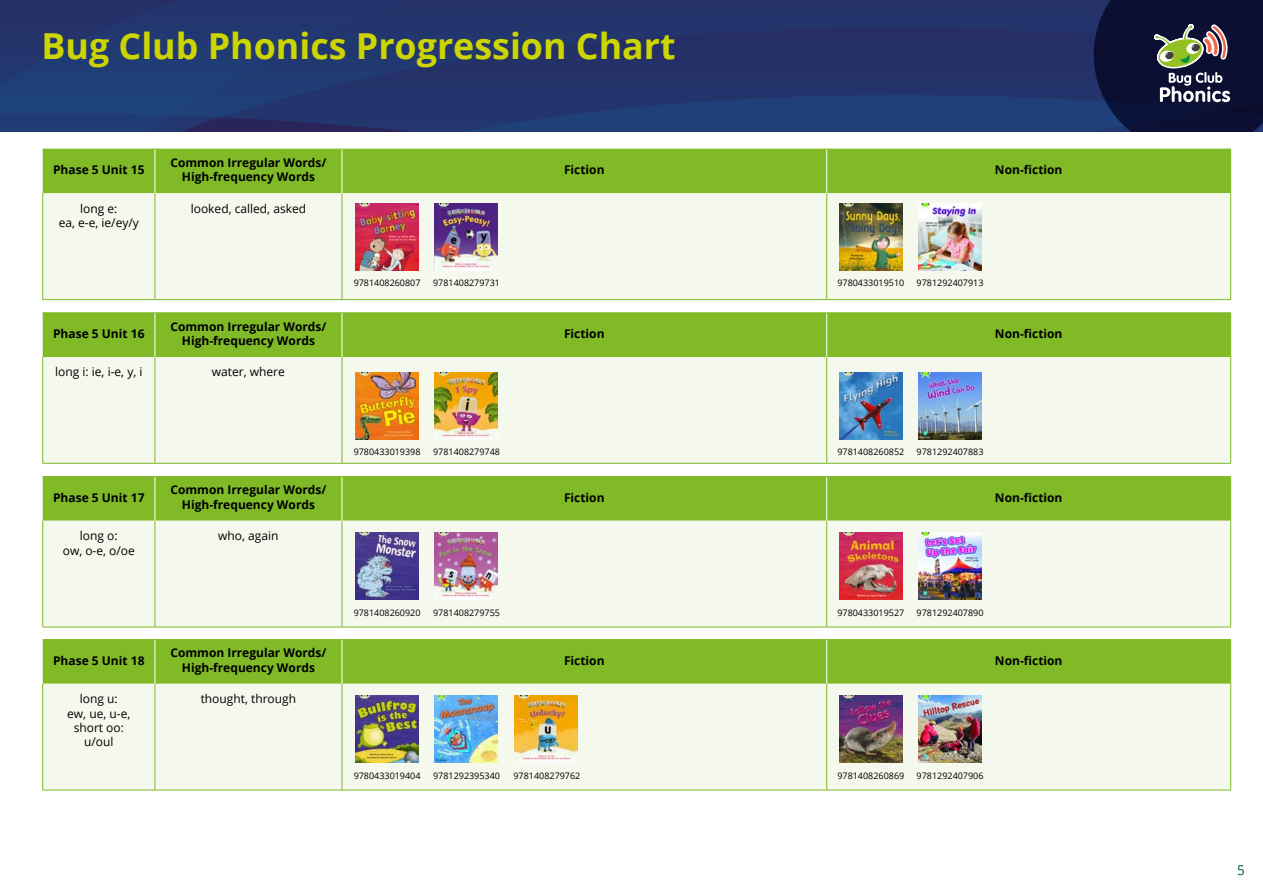
<style>
.page{position:relative;width:1263px;height:893px;background:#fff}
.page>*{position:absolute;margin:0;border:0;box-sizing:border-box;transform-origin:0 0}
.t1{font:700 35.85px "Open Sans";color:#cdd500}
.t2{font:13.5px "Open Sans";color:#00602f}
.t3{font:700 12px/14.4px "Open Sans";color:#000;text-align:center}
.t4{font:12px/14.4px "Open Sans";color:#000;text-align:center}
.t5{font:9px "Open Sans";color:#000}
</style>
<div class="page">
<svg style="left:0;top:0;width:1263px;height:132px;background:#223468"></svg>
<div style="left:43px;top:150px;width:1187px;height:43px;background:#80ba27"></div>
<div style="left:43px;top:193px;width:1187px;height:106px;background:#f5f8ed"></div>
<hr style="left:155px;top:149px;width:1px;height:44px;background:#fff">
<hr style="left:826px;top:149px;width:1px;height:44px;background:#fff">
<hr style="left:42px;top:193px;width:1px;height:106px;background:#80ba27">
<hr style="left:155px;top:193px;width:1px;height:106px;background:#80ba27">
<hr style="left:43px;top:299px;width:112px;height:1px;background:#80ba27">
<hr style="left:155px;top:299px;width:187px;height:1px;background:#80ba27">
<hr style="left:342px;top:299px;width:485px;height:1px;background:#80ba27">
<hr style="left:827px;top:299px;width:404px;height:1px;background:#80ba27">
<hr style="left:342px;top:193px;width:1px;height:106px;background:#80ba27">
<hr style="left:826px;top:193px;width:1px;height:106px;background:#80ba27">
<hr style="left:1230px;top:193px;width:1px;height:106px;background:#80ba27">
<hr style="left:43px;top:149px;width:112px;height:1px;background:#80ba27">
<hr style="left:155px;top:149px;width:187px;height:1px;background:#80ba27">
<hr style="left:342px;top:149px;width:485px;height:1px;background:#80ba27">
<hr style="left:827px;top:149px;width:404px;height:1px;background:#80ba27">
<hr style="left:1230px;top:149px;width:1px;height:44px;background:#80ba27">
<hr style="left:342px;top:149px;width:1px;height:44px;background:#fff">
<img style="left:356px;top:203px;width:62px;height:67px">
<img style="left:435px;top:203px;width:62px;height:67px">
<img style="left:840px;top:203px;width:62px;height:67px">
<img style="left:919px;top:203px;width:62px;height:67px">
<div style="left:43px;top:313px;width:1187px;height:44px;background:#80ba27"></div>
<div style="left:43px;top:357px;width:1187px;height:106px;background:#f5f8ed"></div>
<hr style="left:155px;top:313px;width:1px;height:44px;background:#fff">
<hr style="left:826px;top:313px;width:1px;height:44px;background:#fff">
<hr style="left:42px;top:357px;width:1px;height:106px;background:#80ba27">
<hr style="left:155px;top:357px;width:1px;height:106px;background:#80ba27">
<hr style="left:43px;top:463px;width:112px;height:1px;background:#80ba27">
<hr style="left:155px;top:463px;width:187px;height:1px;background:#80ba27">
<hr style="left:342px;top:463px;width:485px;height:1px;background:#80ba27">
<hr style="left:827px;top:463px;width:404px;height:1px;background:#80ba27">
<hr style="left:342px;top:357px;width:1px;height:106px;background:#80ba27">
<hr style="left:826px;top:357px;width:1px;height:106px;background:#80ba27">
<hr style="left:1230px;top:357px;width:1px;height:106px;background:#80ba27">
<hr style="left:43px;top:312px;width:112px;height:1px;background:#80ba27">
<hr style="left:155px;top:312px;width:187px;height:1px;background:#80ba27">
<hr style="left:342px;top:312px;width:485px;height:1px;background:#80ba27">
<hr style="left:827px;top:312px;width:404px;height:1px;background:#80ba27">
<hr style="left:1230px;top:313px;width:1px;height:44px;background:#80ba27">
<hr style="left:342px;top:313px;width:1px;height:44px;background:#fff">
<img style="left:356px;top:372px;width:62px;height:67px">
<img style="left:435px;top:372px;width:62px;height:67px">
<img style="left:840px;top:372px;width:62px;height:67px">
<img style="left:919px;top:372px;width:62px;height:67px">
<div style="left:43px;top:477px;width:1187px;height:44px;background:#80ba27"></div>
<div style="left:43px;top:521px;width:1187px;height:106px;background:#f5f8ed"></div>
<hr style="left:155px;top:477px;width:1px;height:44px;background:#fff">
<hr style="left:826px;top:477px;width:1px;height:44px;background:#fff">
<hr style="left:42px;top:521px;width:1px;height:106px;background:#80ba27">
<hr style="left:155px;top:521px;width:1px;height:106px;background:#80ba27">
<hr style="left:43px;top:627px;width:112px;height:1px;background:#80ba27">
<hr style="left:155px;top:627px;width:187px;height:1px;background:#80ba27">
<hr style="left:342px;top:627px;width:485px;height:1px;background:#80ba27">
<hr style="left:827px;top:627px;width:404px;height:1px;background:#80ba27">
<hr style="left:342px;top:521px;width:1px;height:106px;background:#80ba27">
<hr style="left:826px;top:521px;width:1px;height:106px;background:#80ba27">
<hr style="left:1230px;top:521px;width:1px;height:106px;background:#80ba27">
<hr style="left:43px;top:476px;width:112px;height:1px;background:#80ba27">
<hr style="left:155px;top:476px;width:187px;height:1px;background:#80ba27">
<hr style="left:342px;top:476px;width:485px;height:1px;background:#80ba27">
<hr style="left:827px;top:476px;width:404px;height:1px;background:#80ba27">
<hr style="left:1230px;top:477px;width:1px;height:44px;background:#80ba27">
<hr style="left:342px;top:477px;width:1px;height:44px;background:#fff">
<img style="left:356px;top:532px;width:62px;height:67px">
<img style="left:435px;top:532px;width:62px;height:67px">
<img style="left:840px;top:532px;width:62px;height:67px">
<img style="left:919px;top:532px;width:62px;height:67px">
<div style="left:43px;top:640px;width:1187px;height:44px;background:#80ba27"></div>
<div style="left:43px;top:684px;width:1187px;height:106px;background:#f5f8ed"></div>
<hr style="left:155px;top:640px;width:1px;height:44px;background:#fff">
<hr style="left:826px;top:640px;width:1px;height:44px;background:#fff">
<hr style="left:42px;top:684px;width:1px;height:106px;background:#80ba27">
<hr style="left:155px;top:684px;width:1px;height:106px;background:#80ba27">
<hr style="left:43px;top:790px;width:112px;height:1px;background:#80ba27">
<hr style="left:155px;top:790px;width:187px;height:1px;background:#80ba27">
<hr style="left:342px;top:790px;width:485px;height:1px;background:#80ba27">
<hr style="left:827px;top:790px;width:404px;height:1px;background:#80ba27">
<hr style="left:342px;top:684px;width:1px;height:106px;background:#80ba27">
<hr style="left:826px;top:684px;width:1px;height:106px;background:#80ba27">
<hr style="left:1230px;top:684px;width:1px;height:106px;background:#80ba27">
<hr style="left:43px;top:639px;width:112px;height:1px;background:#80ba27">
<hr style="left:155px;top:639px;width:187px;height:1px;background:#80ba27">
<hr style="left:342px;top:639px;width:485px;height:1px;background:#80ba27">
<hr style="left:827px;top:639px;width:404px;height:1px;background:#80ba27">
<hr style="left:1230px;top:640px;width:1px;height:44px;background:#80ba27">
<hr style="left:342px;top:640px;width:1px;height:44px;background:#fff">
<img style="left:356px;top:695px;width:62px;height:67px">
<img style="left:435px;top:695px;width:62px;height:67px">
<img style="left:515px;top:695px;width:63px;height:67px">
<img style="left:840px;top:695px;width:62px;height:67px">
<img style="left:919px;top:695px;width:62px;height:67px">
<h1 class="t1" style="left:41px;top:20px;width:636px">Bug Club Phonics Progression Chart</h1>
<p class="t3" style="left:53px;top:162px;width:93px">Phase 5 Unit 15</p>
<p class="t3" style="left:170px;top:155px;width:158px">Common Irregular Words/<br>High-frequency Words</p>
<p class="t3" style="left:564px;top:162px;width:42px">Fiction</p>
<p class="t3" style="left:995px;top:162px;width:69px">Non-fiction</p>
<p class="t4" style="left:59px;top:201px;width:82px">long e:<br>ea, e-e, ie/ey/y</p>
<p class="t4" style="left:191px;top:201px;width:117px">looked, called, asked</p>
<p class="t5" style="left:354px;top:277px;width:68px">9781408260807</p>
<p class="t5" style="left:433px;top:277px;width:68px">9781408279731</p>
<p class="t5" style="left:837px;top:277px;width:68px">9780433019510</p>
<p class="t5" style="left:917px;top:277px;width:68px">9781292407913</p>
<p class="t3" style="left:53px;top:326px;width:93px">Phase 5 Unit 16</p>
<p class="t3" style="left:170px;top:319px;width:158px">Common Irregular Words/<br>High-frequency Words</p>
<p class="t3" style="left:564px;top:326px;width:42px">Fiction</p>
<p class="t3" style="left:995px;top:326px;width:69px">Non-fiction</p>
<p class="t4" style="left:55px;top:364px;width:89px">long i: ie, i-e, y, i</p>
<p class="t4" style="left:212px;top:364px;width:74px">water, where</p>
<p class="t5" style="left:354px;top:446px;width:68px">9780433019398</p>
<p class="t5" style="left:433px;top:446px;width:68px">9781408279748</p>
<p class="t5" style="left:837px;top:446px;width:68px">9781408260852</p>
<p class="t5" style="left:917px;top:446px;width:68px">9781292407883</p>
<p class="t3" style="left:53px;top:490px;width:93px">Phase 5 Unit 17</p>
<p class="t3" style="left:170px;top:482px;width:158px">Common Irregular Words/<br>High-frequency Words</p>
<p class="t3" style="left:564px;top:490px;width:42px">Fiction</p>
<p class="t3" style="left:995px;top:490px;width:69px">Non-fiction</p>
<p class="t4" style="left:63px;top:528px;width:74px">long o:<br>ow, o-e, o/oe</p>
<p class="t4" style="left:218px;top:528px;width:62px">who, again</p>
<p class="t5" style="left:354px;top:606px;width:68px">9781408260920</p>
<p class="t5" style="left:433px;top:606px;width:68px">9781408279755</p>
<p class="t5" style="left:837px;top:606px;width:68px">9780433019527</p>
<p class="t5" style="left:917px;top:606px;width:68px">9781292407890</p>
<p class="t3" style="left:53px;top:653px;width:93px">Phase 5 Unit 18</p>
<p class="t3" style="left:170px;top:645px;width:158px">Common Irregular Words/<br>High-frequency Words</p>
<p class="t3" style="left:564px;top:653px;width:42px">Fiction</p>
<p class="t3" style="left:995px;top:653px;width:69px">Non-fiction</p>
<p class="t4" style="left:67px;top:691px;width:65px">long u:<br>ew, ue, u-e, short oo: u/oul</p>
<p class="t4" style="left:201px;top:691px;width:97px">thought, through</p>
<p class="t5" style="left:354px;top:769px;width:68px">9780433019404</p>
<p class="t5" style="left:433px;top:769px;width:68px">9781292395340</p>
<p class="t5" style="left:513px;top:769px;width:68px">9781408279762</p>
<p class="t5" style="left:837px;top:769px;width:68px">9781408260869</p>
<p class="t5" style="left:917px;top:769px;width:68px">9781292407906</p>
<p class="t2" style="left:1237px;top:860px;width:9px">5</p>
</div>
